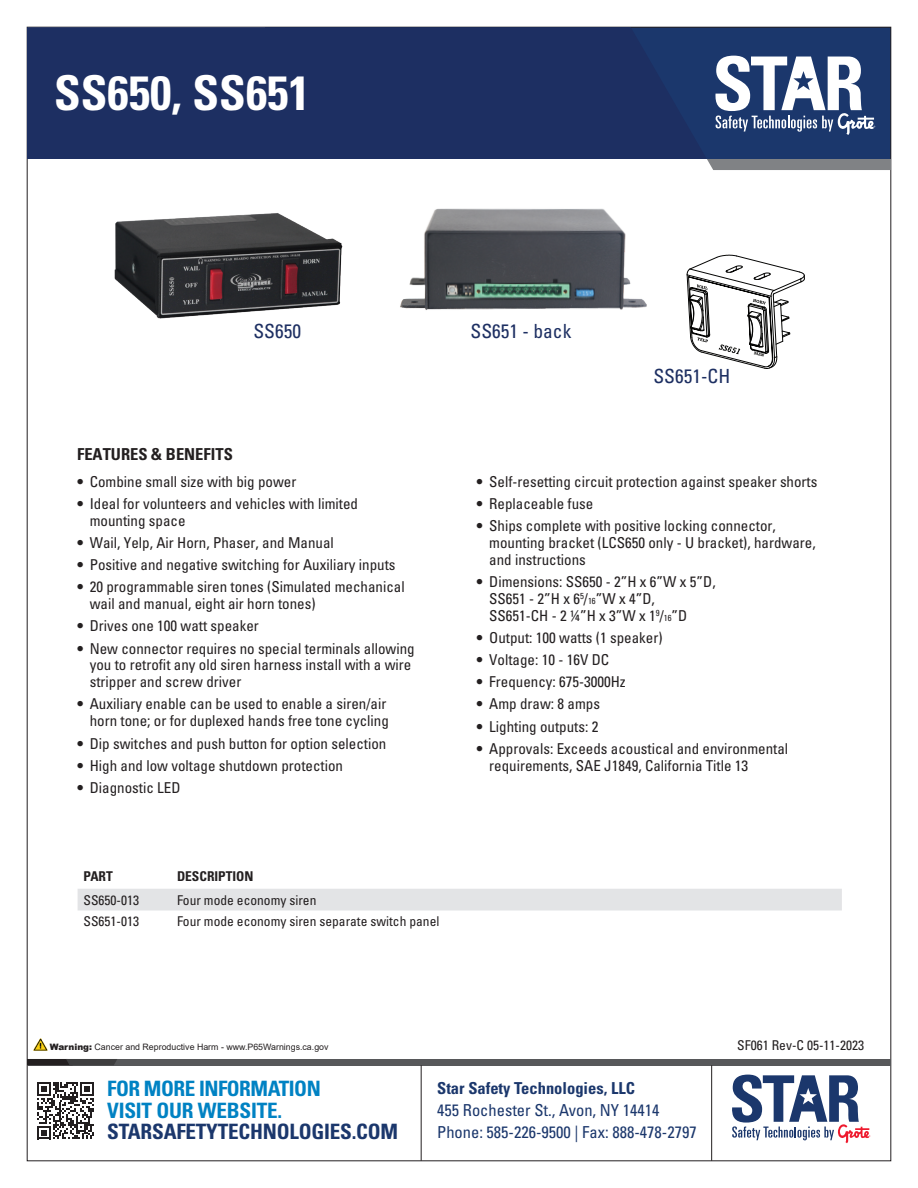
<style>
.page{position:relative;width:918px;height:1188px;background:#fff}
.page>*{position:absolute;margin:0;border:0;box-sizing:border-box;transform-origin:0 0}
.t1{font:700 condensed 48px "Univers LT Std";color:#fff}
.t2{font:700 condensed 21.15px/21.1px "Univers LT Std";letter-spacing:-.025em;color:#0082c3}
.t3{font:700 condensed 21.15px "Univers LT Std";letter-spacing:-.01em;color:#1b376c}
.t4{font:condensed 19.5px "Univers LT Std";color:#1d2f62}
.t5{font:condensed 16.5px/22.2px "Univers LT Std";color:#1b376c}
.t6{font:700 condensed 16.5px "Univers LT Std";color:#1b376c}
.t7{font:700 condensed 16.5px "Univers LT Std";color:#231f20}
.t8{font:condensed 15px/16.8px "Univers LT Std";color:#231f20}
.t9{font:condensed 13.5px "Univers LT Std";color:#231f20}
.t10{font:700 condensed 13.5px "Univers LT Std";color:#231f20}
.t11{font:8.85px "Arial";color:#231f20}
.s1{font-weight:700}
.s2{font-size:8.7px}
.s3{font-family:"Arial MT Black"}
</style>
<div class="page">
<div style="left:266px;top:27px;width:625px;height:132px;background:#1b376c"></div>
<div style="left:707px;top:159px;width:184px;height:11px;background:#808285"></div>
<div style="left:27px;top:27px;width:680px;height:132px;background:#1d2f62"></div>
<div style="left:27px;top:1059px;width:864px;height:6px;background:#57585a"></div>
<svg style="left:27px;top:1059px;width:90px;height:6px"></svg>
<svg style="left:37px;top:1082px;width:57px;height:57px"></svg>
<svg style="left:732px;top:1075px;width:138px;height:68px"></svg>
<svg style="left:715px;top:56px;width:160px;height:79px"></svg>
<hr style="left:711px;top:1065px;width:1px;height:96px;background:#231f20">
<hr style="left:421px;top:1065px;width:1px;height:96px;background:#231f20">
<div style="left:78px;top:889px;width:764px;height:22px;background:#e3e4e6"></div>
<img style="left:33px;top:1038px;width:15px;height:13px">
<img style="left:114px;top:213px;width:229px;height:106px">
<img style="left:400px;top:208px;width:247px;height:102px">
<svg style="left:686px;top:255px;width:119px;height:114px"></svg>
<h1 class="t1" style="left:54px;top:64px;width:257px">SS650, SS651</h1>
<h3 class="t4" style="left:253px;top:319px;width:49px">SS650</h3>
<h3 class="t4" style="left:471px;top:319px;width:102px">SS651 - back</h3>
<h3 class="t4" style="left:653px;top:364px;width:78px">SS651-CH</h3>
<p class="t7" style="left:77px;top:444px;width:157px">FEATURES &amp; BENEFITS</p>
<p class="t8" style="left:77px;top:473px;width:221px"><span class="s1">•</span> Combine small size with big power</p>
<p class="t8" style="left:90px;top:495px;width:270px;text-indent:-13px"><span class="s1">•</span> Ideal for volunteers and vehicles with limited mounting space</p>
<p class="t8" style="left:77px;top:534px;width:258px"><span class="s1">•</span> Wail, Yelp, Air Horn, Phaser, and Manual</p>
<p class="t8" style="left:77px;top:556px;width:320px"><span class="s1">•</span> Positive and negative switching for Auxiliary inputs</p>
<p class="t8" style="left:90px;top:578px;width:316px;text-indent:-13px"><span class="s1">•</span> 20 programmable siren tones (Simulated mechanical wail and manual, eight air horn tones)</p>
<p class="t8" style="left:77px;top:617px;width:183px"><span class="s1">•</span> Drives one 100 watt speaker</p>
<p class="t8" style="left:90px;top:640px;width:326px;text-indent:-13px"><span class="s1">•</span> New connector requires no special terminals allowing you to retrofit any old siren harness install with a wire stripper and screw driver</p>
<p class="t8" style="left:77px;top:696px;width:313px;text-align:right"><span class="s1">•</span> Auxiliary enable can be used to enable a siren/air horn tone; or for duplexed hands free tone cycling</p>
<p class="t8" style="left:77px;top:735px;width:311px"><span class="s1">•</span> Dip switches and push button for option selection</p>
<p class="t8" style="left:77px;top:757px;width:268px"><span class="s1">•</span> High and low voltage shutdown protection</p>
<p class="t8" style="left:77px;top:779px;width:105px"><span class="s1">•</span> Diagnostic LED</p>
<p class="t10" style="left:84px;top:868px;width:31px">PART</p>
<p class="t10" style="left:177px;top:868px;width:78px">DESCRIPTION</p>
<p class="t9" style="left:84px;top:891px;width:57px">SS650-013</p>
<p class="t9" style="left:177px;top:891px;width:141px">Four mode economy siren</p>
<p class="t9" style="left:84px;top:913px;width:57px">SS651-013</p>
<p class="t9" style="left:177px;top:913px;width:264px">Four mode economy siren separate switch panel</p>
<p class="t8" style="left:476px;top:473px;width:343px"><span class="s1">•</span> Self-resetting circuit protection against speaker shorts</p>
<p class="t8" style="left:476px;top:495px;width:118px"><span class="s1">•</span> Replaceable fuse</p>
<p class="t8" style="left:489px;top:517px;width:328px;text-indent:-13px"><span class="s1">•</span> Ships complete with positive locking connector, mounting bracket (LCS650 only - U bracket), hardware, and instructions</p>
<p class="t8" style="left:489px;top:573px;width:228px;text-indent:-13px"><span class="s1">•</span> Dimensions: SS650 - 2”H x 6”W x 5”D,<br>SS651 - 2”H x 6<sup>5</sup>/<span class="s2">16</span>”W x 4”D,<br>SS651-CH - 2 ¼”H x 3”W x 1<sup>9</sup>/<span class="s2">16</span>”D</p>
<p class="t8" style="left:476px;top:629px;width:188px"><span class="s1">•</span> Output: 100 watts (1 speaker)</p>
<p class="t8" style="left:476px;top:651px;width:134px"><span class="s1">•</span> Voltage: 10 - 16V DC</p>
<p class="t8" style="left:476px;top:673px;width:151px"><span class="s1">•</span> Frequency: 675-3000Hz</p>
<p class="t8" style="left:476px;top:696px;width:125px"><span class="s1">•</span> Amp draw: 8 amps</p>
<p class="t8" style="left:476px;top:718px;width:123px"><span class="s1">•</span> Lighting outputs: 2</p>
<p class="t8" style="left:489px;top:740px;width:301px;text-indent:-13px"><span class="s1">•</span> Approvals: Exceeds acoustical and environmental requirements, SAE J1849, California Title 13</p>
<p class="t11" style="left:50px;top:1041px;width:280px"><span class="s3">Warning:</span> Cancer and Reproductive Harm - www.P65Warnings.ca.gov</p>
<p class="t9" style="left:737px;top:1037px;width:128px">SF061 Rev-C 05-11-2023</p>
<h2 class="t2" style="left:107px;top:1078px;width:215px">FOR MORE INFORMATION<br>VISIT OUR WEBSITE.</h2>
<h2 class="t3" style="left:107px;top:1118px;width:292px">STARSAFETYTECHNOLOGIES.COM</h2>
<p class="t6" style="left:437px;top:1078px;width:199px">Star Safety Technologies, LLC</p>
<p class="t5" style="left:437px;top:1099px;width:261px">455 Rochester St., Avon, NY 14414<br>Phone: 585-226-9500 | Fax: 888-478-2797</p>
</div>
